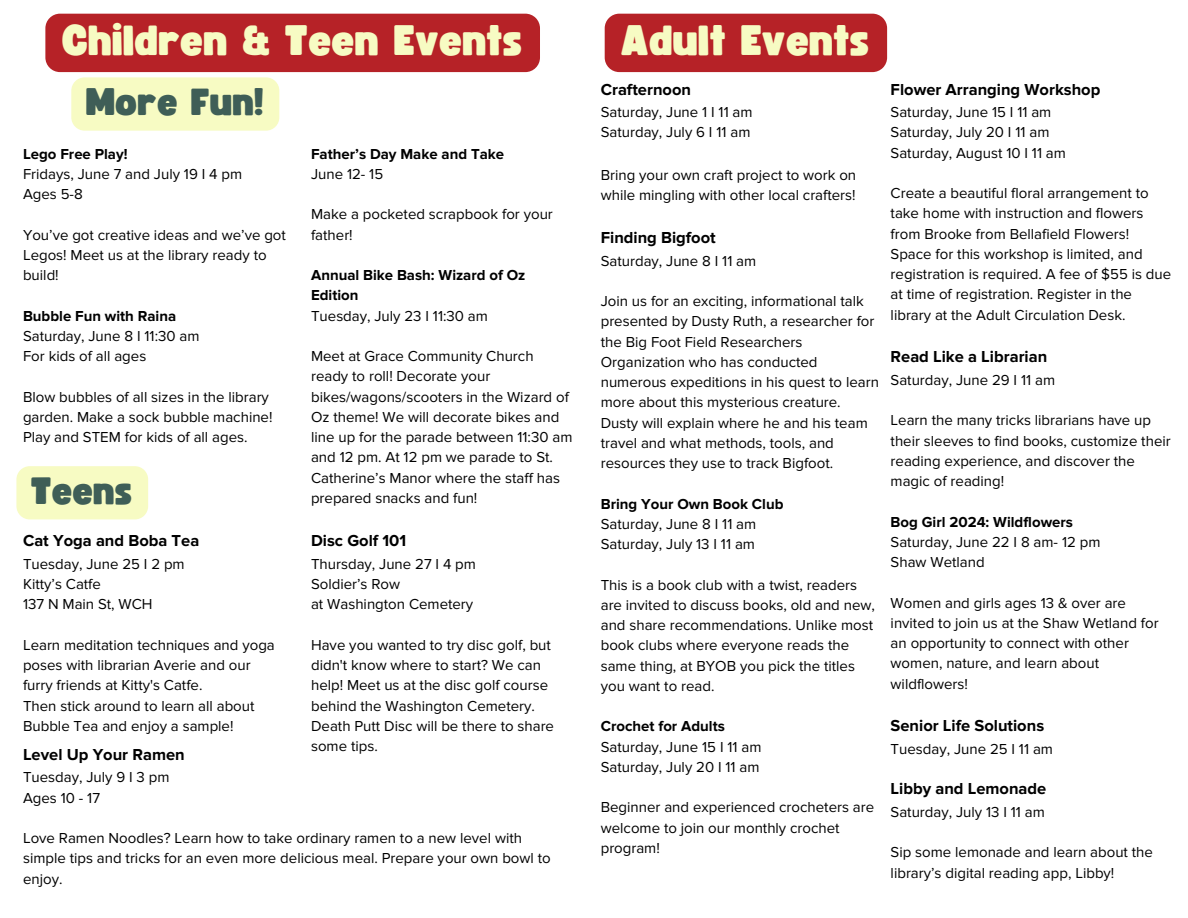
<style>
.page{position:relative;width:1188px;height:918px;background:#fff}
.page>*{position:absolute;margin:0;border:0;box-sizing:border-box;transform-origin:0 0}
.t1{font:42px "Funtastic";letter-spacing:.005em;color:#f7fbc3}
.t2{font:37.5px "Funtastic";letter-spacing:.005em;color:#3f5e57}
.t3{font:700 16.5px "Proxima Nova";color:#000}
.t4{font:15px/20.2px "Proxima Nova";color:#000}
.t5{font:700 15px/20.2px "Proxima Nova";color:#000}
</style>
<div class="page">
<div style="left:45px;top:14px;width:495px;height:58px;background:#b62227"></div>
<div style="left:71px;top:77px;width:208px;height:54px;background:#f7fbc3;border-radius:13px"></div>
<div style="left:16px;top:466px;width:132px;height:53px;background:#f7fbc3"></div>
<div style="left:605px;top:14px;width:282px;height:58px;background:#b62227"></div>
<h1 class="t1" style="left:62px;top:21px;width:462px">Children &amp; Teen Events</h1>
<h2 class="t2" style="left:86px;top:85px;width:179px">More Fun!</h2>
<p class="t5" style="left:23px;top:144px;width:106px">Lego Free Play!</p>
<p class="t4" style="left:23px;top:164px;width:221px">Fridays, June 7 and July 19 I 4 pm<br>Ages 5-8</p>
<p class="t4" style="left:23px;top:225px;width:264px">You’ve got creative ideas and we’ve got<br>Legos! Meet us at the library ready to build!</p>
<p class="t5" style="left:23px;top:306px;width:155px">Bubble Fun with Raina</p>
<p class="t4" style="left:23px;top:326px;width:178px">Saturday, June 8 I 11:30 am<br>For kids of all ages</p>
<p class="t4" style="left:23px;top:387px;width:251px">Blow bubbles of all sizes in the library garden. Make a sock bubble machine!<br>Play and STEM for kids of all ages.</p>
<p class="t5" style="left:311px;top:144px;width:195px">Father’s Day Make and Take</p>
<p class="t4" style="left:311px;top:164px;width:74px">June 12- 15</p>
<p class="t4" style="left:311px;top:205px;width:243px">Make a pocketed scrapbook for your father!</p>
<p class="t5" style="left:311px;top:265px;width:216px">Annual Bike Bash: Wizard of Oz<br>Edition</p>
<p class="t4" style="left:311px;top:306px;width:178px">Tuesday, July 23 I 11:30 am</p>
<p class="t4" style="left:311px;top:346px;width:263px">Meet at Grace Community Church ready to roll! Decorate your bikes/wagons/scooters in the Wizard of Oz theme! We will decorate bikes and line up for the parade between 11:30 am and 12 pm. At 12 pm we parade to St.<br>Catherine’s Manor where the staff has</p>
<h2 class="t2" style="left:31px;top:474px;width:103px">Teens</h2>
<p class="t4" style="left:311px;top:488px;width:168px">prepared snacks and fun!</p>
<p class="t3" style="left:311px;top:531px;width:97px">Disc Golf 101</p>
<p class="t4" style="left:311px;top:554px;width:166px">Thursday, June 27 I 4 pm<br>Soldier’s Row<br>at Washington Cemetery</p>
<p class="t4" style="left:311px;top:635px;width:244px">Have you wanted to try disc golf, but didn't know where to start? We can help! Meet us at the disc golf course behind the Washington Cemetery.<br>Death Putt Disc will be there to share some tips.</p>
<p class="t3" style="left:23px;top:531px;width:178px">Cat Yoga and Boba Tea</p>
<p class="t4" style="left:23px;top:554px;width:163px">Tuesday, June 25 I 2 pm<br>Kitty’s Catfe<br>137 N Main St, WCH</p>
<p class="t4" style="left:23px;top:635px;width:253px">Learn meditation techniques and yoga poses with librarian Averie and our furry friends at Kitty's Catfe.<br>Then stick around to learn all about Bubble Tea and enjoy a sample!</p>
<p class="t3" style="left:23px;top:745px;width:163px">Level Up Your Ramen</p>
<p class="t4" style="left:23px;top:767px;width:148px">Tuesday, July 9 I 3 pm<br>Ages 10 - 17</p>
<p class="t4" style="left:23px;top:828px;width:529px">Love Ramen Noodles? Learn how to take ordinary ramen to a new level with simple tips and tricks for an even more delicious meal. Prepare your own bowl to enjoy.</p>
<h1 class="t1" style="left:622px;top:21px;width:250px">Adult Events</h1>
<p class="t3" style="left:601px;top:79px;width:92px">Crafternoon</p>
<p class="t4" style="left:601px;top:102px;width:153px">Saturday, June 1 I 11 am<br>Saturday, July 6 I 11 am</p>
<p class="t4" style="left:601px;top:165px;width:257px">Bring your own craft project to work on while mingling with other local crafters!</p>
<p class="t3" style="left:601px;top:228px;width:117px">Finding Bigfoot</p>
<p class="t4" style="left:601px;top:251px;width:157px">Saturday, June 8 I 11 am</p>
<p class="t4" style="left:601px;top:291px;width:280px">Join us for an exciting, informational talk presented by Dusty Ruth, a researcher for the Big Foot Field Researchers Organization who has conducted numerous expeditions in his quest to learn more about this mysterious creature.<br>Dusty will explain where he and his team travel and what methods, tools, and resources they use to track Bigfoot.</p>
<p class="t5" style="left:601px;top:494px;width:184px">Bring Your Own Book Club</p>
<p class="t4" style="left:601px;top:514px;width:157px">Saturday, June 8 I 11 am<br>Saturday, July 13 I 11 am</p>
<p class="t4" style="left:601px;top:575px;width:276px">This is a book club with a twist, readers are invited to discuss books, old and new, and share recommendations. Unlike most book clubs where everyone reads the same thing, at BYOB you pick the titles you want to read.</p>
<p class="t5" style="left:601px;top:716px;width:126px">Crochet for Adults</p>
<p class="t4" style="left:601px;top:737px;width:162px">Saturday, June 15 I 11 am<br>Saturday, July 20 I 11 am</p>
<p class="t4" style="left:601px;top:797px;width:275px">Beginner and experienced crocheters are welcome to join our monthly crochet program!</p>
<p class="t3" style="left:891px;top:79px;width:211px">Flower Arranging Workshop</p>
<p class="t4" style="left:891px;top:102px;width:177px">Saturday, June 15 I 11 am<br>Saturday, July 20 I 11 am<br>Saturday, August 10 I 11 am</p>
<p class="t4" style="left:891px;top:183px;width:282px">Create a beautiful floral arrangement to take home with instruction and flowers from Brooke from Bellafield Flowers!<br>Space for this workshop is limited, and registration is required. A fee of $55 is due at time of registration. Register in the library at the Adult Circulation Desk.</p>
<p class="t3" style="left:891px;top:347px;width:158px">Read Like a Librarian</p>
<p class="t4" style="left:891px;top:370px;width:166px">Saturday, June 29 I 11 am</p>
<p class="t4" style="left:891px;top:410px;width:282px">Learn the many tricks librarians have up their sleeves to find books, customize their reading experience, and discover the magic of reading!</p>
<p class="t5" style="left:891px;top:512px;width:184px">Bog Girl 2024: Wildflowers</p>
<p class="t4" style="left:891px;top:532px;width:211px">Saturday, June 22 I 8 am- 12 pm<br>Shaw Wetland</p>
<p class="t4" style="left:891px;top:593px;width:270px">Women and girls ages 13 &amp; over are invited to join us at the Shaw Wetland for an opportunity to connect with other women, nature, and learn about wildflowers!</p>
<p class="t3" style="left:891px;top:716px;width:155px">Senior Life Solutions</p>
<p class="t4" style="left:891px;top:739px;width:164px">Tuesday, June 25 I 11 am</p>
<p class="t3" style="left:891px;top:779px;width:157px">Libby and Lemonade</p>
<p class="t4" style="left:891px;top:802px;width:156px">Saturday, July 13 I 11 am</p>
<p class="t4" style="left:891px;top:842px;width:264px">Sip some lemonade and learn about the library’s digital reading app, Libby!</p>
</div>
